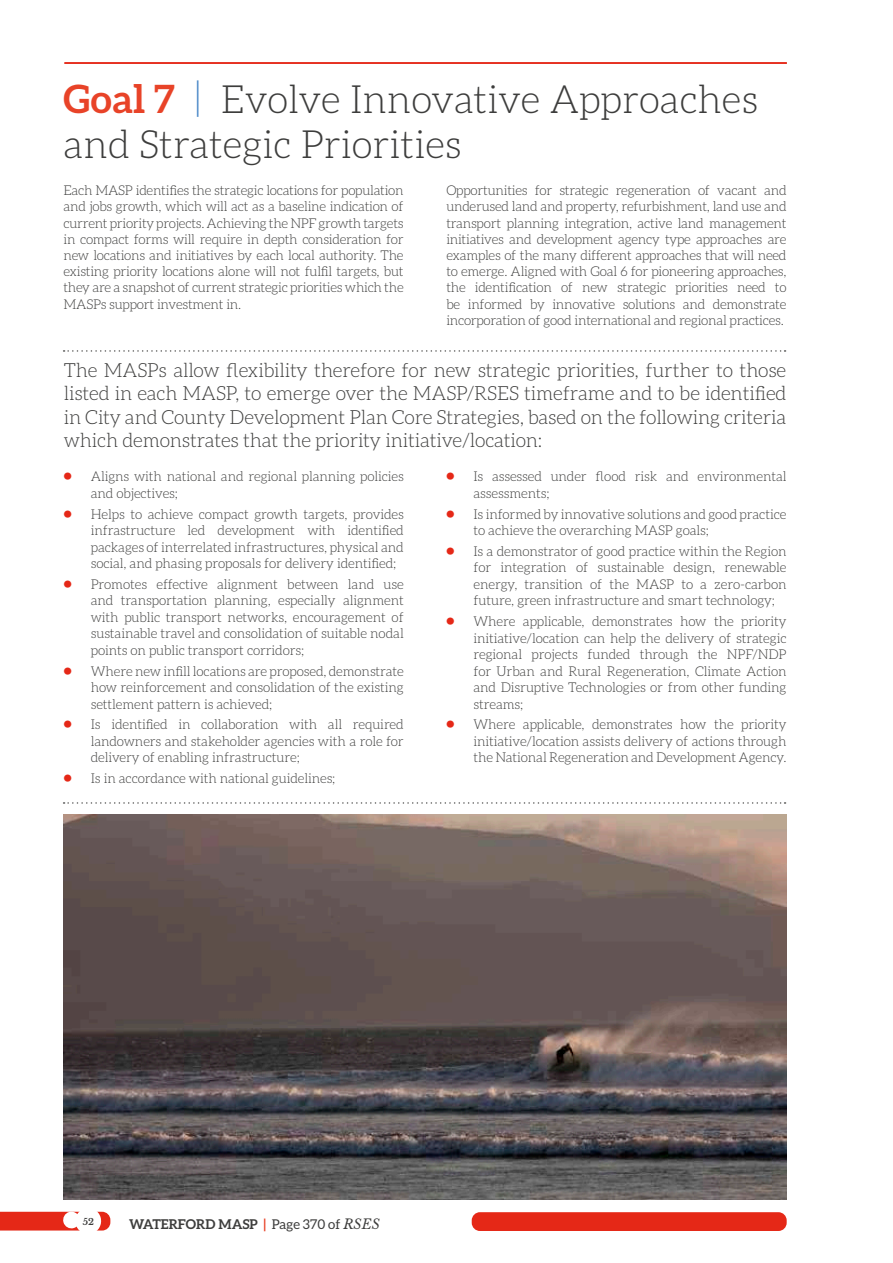
<style>
.page{position:relative;width:893px;height:1263px;background:#fff}
.page>*{position:absolute;margin:0;border:0;box-sizing:border-box;transform-origin:0 0}
.t1{font:300 39px/45px "Aleo";color:#3d3d3c}
.t2{font:300 19.5px/23.4px "Aleo";letter-spacing:-.01em;color:#3d3d3c;text-align:justify}
.t3{font:300 13.5px/16.5px "Aleo";letter-spacing:-.01em;color:#3d3d3c;text-align:justify}
.t4{font:700 13.5px "Aleo";color:#3d3d3c}
.t5{font:700 9px "Libre Baskerville";color:#3d3d3c}
.s1{font-weight:700;color:#e84328}
.s2{color:#4c89c8}
.s3{font-weight:700;font-size:16.5px;color:#e52817}
.s4{color:#e84328}
.s5{font-weight:400}
.s6{font-family:"Libre Baskerville";font-weight:400;font-style:italic}
</style>
<div class="page">
<div style="left:472px;top:1212px;width:315px;height:19px;background:#e52817;border-radius:8px"></div>
<svg style="left:0;top:1211px;width:110px;height:20px"></svg>
<svg style="left:64px;top:350px;width:721px;height:2px"></svg>
<svg style="left:64px;top:802px;width:721px;height:2px"></svg>
<hr style="left:65px;top:62px;width:721px;height:2px;background:#e52817">
<img style="left:64px;top:814px;width:723px;height:385px">
<h1 class="t1" style="left:63px;top:77px;width:696px"><span class="s1">Goal 7</span> <span class="s2">|</span> Evolve Innovative Approaches and Strategic Priorities</h1>
<p class="t3" style="left:63px;top:182px;width:342px">Each MASP identifies the strategic locations for population and jobs growth, which will act as a baseline indication of current priority projects. Achieving the NPF growth targets in compact forms will require in depth consideration for new locations and initiatives by each local authority. The existing priority locations alone will not fulfil targets, but they are a snapshot of current strategic priorities which the MASPs support investment in.</p>
<p class="t3" style="left:446px;top:182px;width:342px">Opportunities for strategic regeneration of vacant and underused land and property, refurbishment, land use and transport planning integration, active land management initiatives and development agency type approaches are examples of the many different approaches that will need to emerge. Aligned with Goal 6 for pioneering approaches, the identification of new strategic priorities need to be informed by innovative solutions and demonstrate incorporation of good international and regional practices.</p>
<p class="t2" style="left:64px;top:358px;width:724px">The MASPs allow flexibility therefore for new strategic priorities, further to those listed in each MASP, to emerge over the MASP/RSES timeframe and to be identified in City and County Development Plan Core Strategies, based on the following criteria which demonstrates that the priority initiative/location:</p>
<p class="t3" style="left:91px;top:468px;width:314px;text-indent:-27px"><span class="s3">•</span> Aligns with national and regional planning policies and objectives;</p>
<p class="t3" style="left:91px;top:506px;width:315px;text-indent:-27px"><span class="s3">•</span> Helps to achieve compact growth targets, provides infrastructure led development with identified packages of interrelated infrastructures, physical and social, and phasing proposals for delivery identified;</p>
<p class="t3" style="left:91px;top:576px;width:315px;text-indent:-27px"><span class="s3">•</span> Promotes effective alignment between land use and transportation planning, especially alignment with public transport networks, encouragement of sustainable travel and consolidation of suitable nodal points on public transport corridors;</p>
<p class="t3" style="left:91px;top:663px;width:315px;text-indent:-27px"><span class="s3">•</span> Where new infill locations are proposed, demonstrate how reinforcement and consolidation of the existing settlement pattern is achieved;</p>
<p class="t3" style="left:91px;top:716px;width:315px;text-indent:-27px"><span class="s3">•</span> Is identified in collaboration with all required landowners and stakeholder agencies with a role for delivery of enabling infrastructure;</p>
<p class="t3" style="left:64px;top:770px;width:273px"><span class="s3">•</span> Is in accordance with national guidelines;</p>
<p class="t3" style="left:473px;top:468px;width:315px;text-indent:-27px"><span class="s3">•</span> Is assessed under flood risk and environmental assessments;</p>
<p class="t3" style="left:473px;top:506px;width:315px;text-indent:-27px"><span class="s3">•</span> Is informed by innovative solutions and good practice to achieve the overarching MASP goals;</p>
<p class="t3" style="left:473px;top:543px;width:315px;text-indent:-27px"><span class="s3">•</span> Is a demonstrator of good practice within the Region for integration of sustainable design, renewable energy, transition of the MASP to a zero-carbon future, green infrastructure and smart technology;</p>
<p class="t3" style="left:473px;top:613px;width:315px;text-indent:-27px"><span class="s3">•</span> Where applicable, demonstrates how the priority initiative/location can help the delivery of strategic regional projects funded through the NPF/NDP for Urban and Rural Regeneration, Climate Action and Disruptive Technologies or from other funding streams;</p>
<p class="t3" style="left:473px;top:716px;width:315px;text-indent:-27px"><span class="s3">•</span> Where applicable, demonstrates how the priority initiative/location assists delivery of actions through the National Regeneration and Development Agency.</p>
<p class="t5" style="left:83px;top:1216px;width:13px">52</p>
<p class="t4" style="left:129px;top:1216px;width:252px">WATERFORD MASP <span class="s4">|</span> <span class="s5">Page 370 of</span> <span class="s6">RSES</span></p>
</div>
